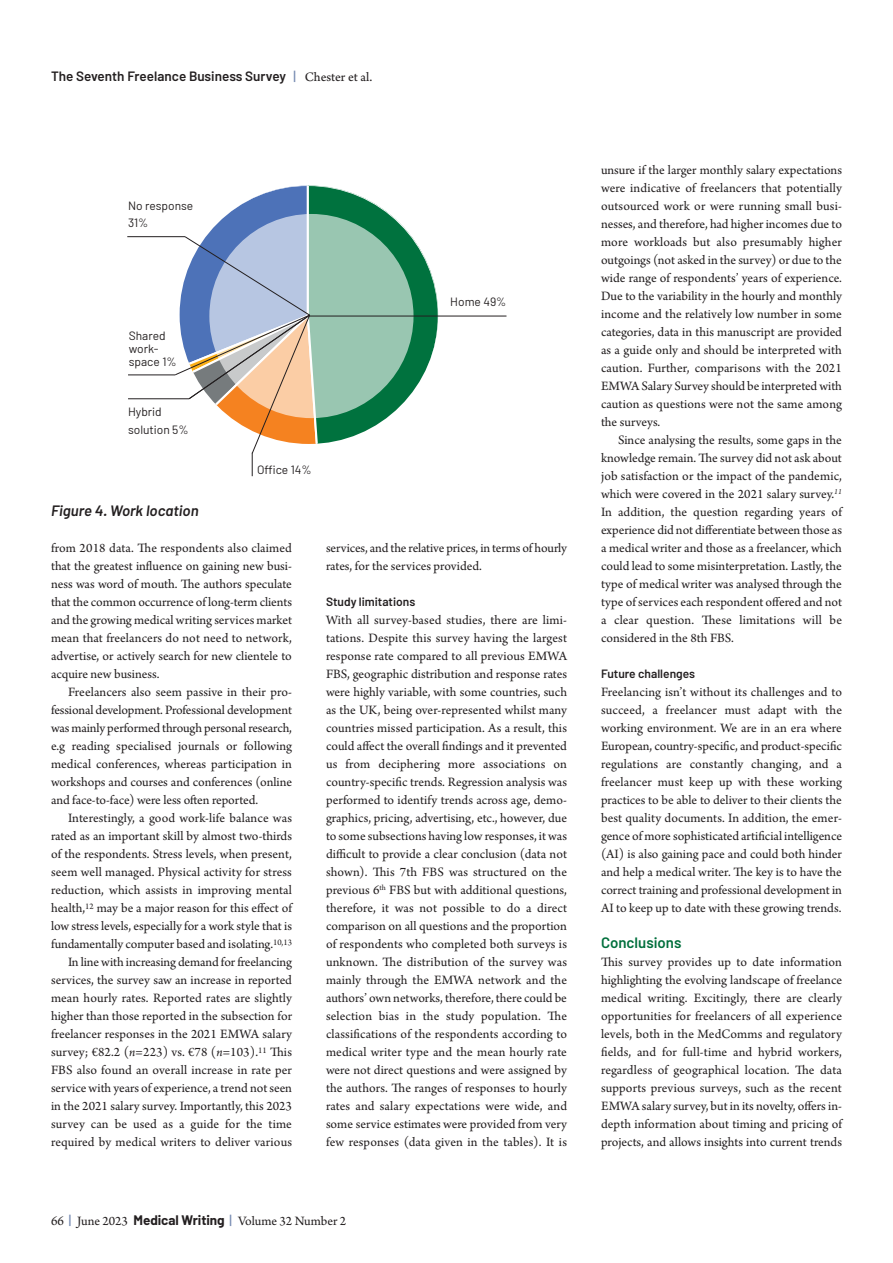
<style>
.page{position:relative;width:893px;height:1263px;background:#fff}
.page>*{position:absolute;margin:0;border:0;box-sizing:border-box;transform-origin:0 0}
.t1{font:italic 600 15px "Barlow";color:#231f20}
.t2{font:600 15px "Barlow";color:#006f3c}
.t3{font:13.5px/18px "Arno Pro";color:#231f20;text-align:justify}
.t4{font:600 13.5px "Barlow";color:#231f20}
.t5{font:12px/12.9px "Barlow";color:#231f20}
.t6{font:600 12px "Barlow";color:#231f20}
.s1{font-weight:500;color:#7589b1}
.s2{font-family:"Arno Pro Sm Text";font-weight:400}
.s3{font-style:italic}
.s4{font-family:"Barlow";font-weight:500;color:#7589b1}
.s5{font-family:"Barlow";font-weight:700}
</style>
<div class="page">
<hr style="left:309px;top:316px;width:197px;height:1px;background:#231f20">
<hr style="left:127px;top:236px;width:58px;height:1px;background:#231f20">
<hr style="left:128px;top:374px;width:47px;height:1px;background:#231f20">
<hr style="left:128px;top:398px;width:61px;height:1px;background:#231f20">
<svg style="left:174px;top:185px;width:264px;height:291px"></svg>
<p class="t4" style="left:51px;top:67px;width:323px">The Seventh Freelance Business Survey <span class="s1">|</span> <span class="s2">Chester et al.</span></p>
<p class="t5" style="left:128px;top:199px;width:67px">No response</p>
<p class="t5" style="left:128px;top:216px;width:22px">31%</p>
<p class="t5" style="left:129px;top:329px;width:49px">Shared work&shy;space 1%</p>
<p class="t5" style="left:450px;top:295px;width:58px">Home 49%</p>
<p class="t5" style="left:128px;top:403px;width:62px;line-height:17.2px">Hybrid solution 5%</p>
<p class="t1" style="left:51px;top:501px;width:149px">Figure 4. Work location</p>
<p class="t5" style="left:257px;top:463px;width:56px">Office 14%</p>
<p class="t3" style="left:51px;top:540px;width:242px">from 2018 data. The respondents also claimed that the greatest influence on gaining new busi - ness was word of mouth. The authors speculate that the common occurrence of long-term clients and the growing medical writing services market mean that freelancers do not need to network, advertise, or actively search for new clientele to acquire new business.</p>
<p class="t3" style="left:51px;top:684px;width:243px;text-indent:17px">Freelancers also seem passive in their pro - fessional development. Professional develop ment was mainly performed through personal research, e.g reading specialised journals or following medical conferences, whereas partici pation in workshops and courses and confer ences (online and face-to-face) were less often reported.</p>
<p class="t3" style="left:51px;top:810px;width:243px;text-indent:17px">Interestingly, a good work-life balance was rated as an important skill by almost two-thirds of the respondents. Stress levels, when present, seem well managed. Physical activity for stress reduction, which assists in improving mental health,<sup>12</sup> may be a major reason for this effect of low stress levels, especially for a work style that is fundamentally computer based and isolating.<sup>10,13</sup></p>
<p class="t3" style="left:51px;top:954px;width:243px;text-indent:17px">In line with increasing demand for freelancing services, the survey saw an increase in reported mean hourly rates. Reported rates are slightly higher than those reported in the subsection for freelancer responses in the 2021 EMWA salary survey; €82.2 (<span class="s3">n</span>=223) vs. €78 (<span class="s3">n</span>=103).<sup>11</sup> This FBS also found an overall increase in rate per service with years of experience, a trend not seen in the 2021 salary survey. Importantly, this 2023 survey can be used as a guide for the time required by medical writers to deliver various</p>
<p class="t3" style="left:326px;top:540px;width:242px">services, and the relative prices, in terms of hourly rates, for the services provided.</p>
<p class="t6" style="left:326px;top:594px;width:91px">Study limitations</p>
<p class="t3" style="left:326px;top:612px;width:243px">With all survey-based studies, there are limi - tations. Despite this survey having the largest response rate compared to all previous EMWA FBS, geographic distribution and response rates were highly variable, with some countries, such as the UK, being over-represented whilst many countries missed participation. As a result, this could affect the overall findings and it prevented us from deciphering more associations on country-specific trends. Regression analysis was performed to identify trends across age, demo - graphics, pricing, advertising, etc., however, due to some subsections having low responses, it was difficult to provide a clear conclusion (data not shown). This 7th FBS was structured on the previous 6<sup>th</sup> FBS but with additional questions, therefore, it was not possible to do a direct comparison on all questions and the proportion of respondents who completed both surveys is unknown. The distribution of the survey was mainly through the EMWA network and the authors’ own networks, therefore, there could be selection bias in the study population. The classifications of the respondents according to medical writer type and the mean hourly rate were not direct questions and were assigned by the authors. The ranges of responses to hourly rates and salary expectations were wide, and some service estimates were provided from very few responses (data given in the tables). It is</p>
<p class="t3" style="left:51px;top:1213px;width:297px">66 <span class="s4">|</span> June 2023 <span class="s5">Medical Writing</span> <span class="s4">|</span> Volume 32 Number 2</p>
<p class="t3" style="left:601px;top:162px;width:243px">unsure if the larger monthly salary expectations were indicative of freelancers that potentially outsourced work or were running small busi - nesses, and therefore, had higher incomes due to more workloads but also presumably higher outgoings (not asked in the survey) or due to the wide range of respondents’ years of experience.<br>Due to the variability in the hourly and monthly income and the relatively low number in some categories, data in this manuscript are provided as a guide only and should be interpreted with caution. Further, comparisons with the 2021<br>EMWA Salary Survey should be interpreted with caution as questions were not the same among the surveys.</p>
<p class="t3" style="left:601px;top:432px;width:243px;text-indent:17px">Since analysing the results, some gaps in the knowledge remain. The survey did not ask about job satisfaction or the impact of the pandemic, which were covered in the 2021 salary survey.<sup>11<br></sup>In addition, the question regarding years of experience did not differentiate between those as a medical writer and those as a freelancer, which could lead to some misinterpretation. Lastly, the type of medical writer was analysed through the type of services each respondent offered and not a clear question. These limitations will be considered in the 8th FBS.</p>
<p class="t6" style="left:601px;top:666px;width:96px">Future challenges</p>
<p class="t3" style="left:601px;top:684px;width:243px">Freelancing isn’t without its challenges and to succeed, a freelancer must adapt with the working environment. We are in an era where European, country-specific, and product-specific regulations are constantly changing, and a freelancer must keep up with these working practices to be able to deliver to their clients the best quality documents. In addition, the emer - gence of more sophisticated artificial intelligence (AI) is also gaining pace and could both hinder and help a medical writer. The key is to have the correct training and professional development in AI to keep up to date with these growing trends.</p>
<p class="t2" style="left:601px;top:933px;width:82px">Conclusions</p>
<p class="t3" style="left:601px;top:954px;width:243px">This survey provides up to date information highlighting the evolving landscape of freelance medical writing. Excitingly, there are clearly opportunities for freelancers of all experience levels, both in the MedComms and regulatory fields, and for full-time and hybrid workers, regardless of geographical location. The data supports previous surveys, such as the recent EMWA salary survey, but in its novelty, offers in&shy;depth information about timing and pricing of projects, and allows insights into current trends</p>
</div>
